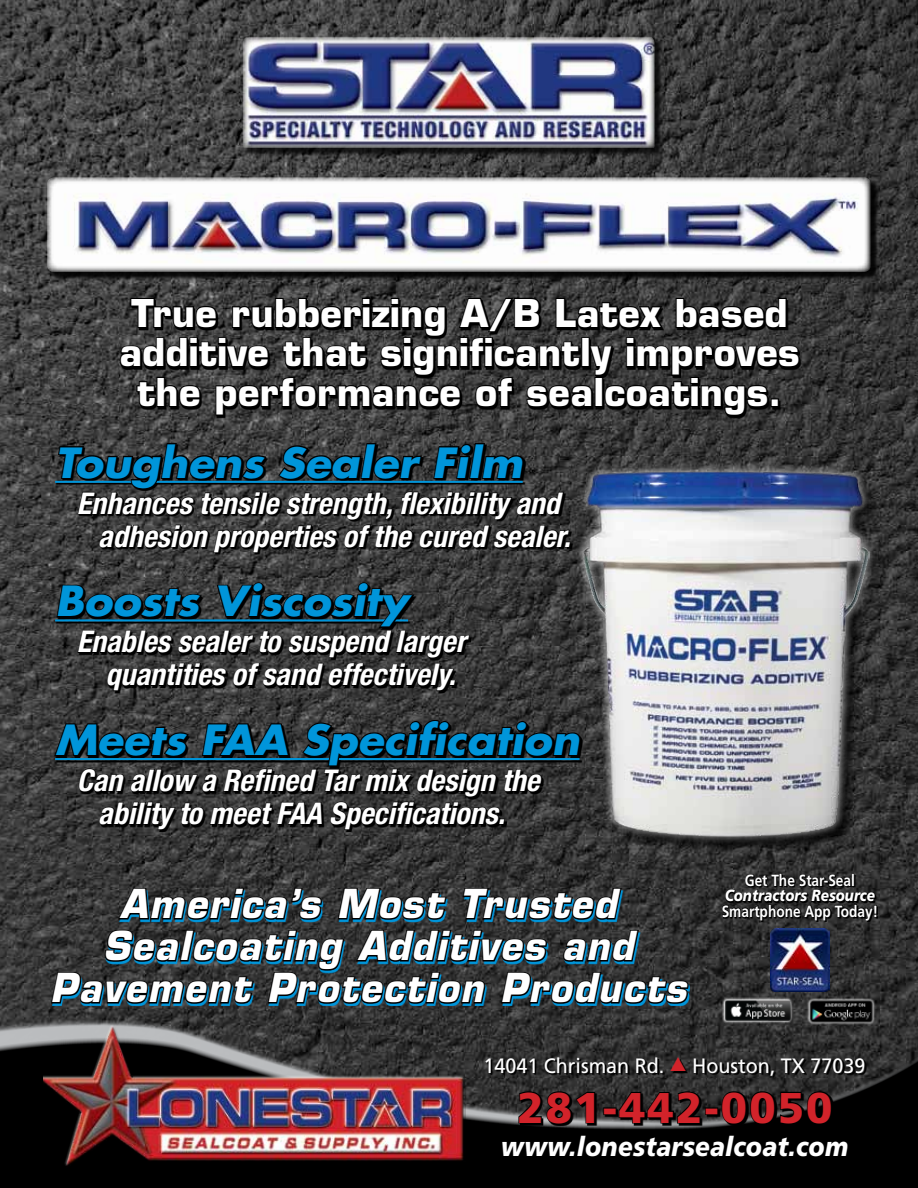
<style>
.page{position:relative;width:918px;height:1188px;background:#fff}
.page>*{position:absolute;margin:0;border:0;box-sizing:border-box;transform-origin:0 0}
.t1{font:900 42.9px "Frutiger";letter-spacing:.05em;color:#d2232a}
.t2{font:italic 700 40.5px "Futura";color:#0095da;scale:1.05 1}
.t3{font:italic 700 39px/42px "Eurostile";letter-spacing:.05em;color:#fff;text-align:center;scale:.95 1}
.t4{font:700 37.35px/39.6px "Eurostile";letter-spacing:.01em;color:#fff;text-align:center}
.t5{font:italic 700 condensed 30px/33px "Helvetica Neue";color:#fff}
.t6{font:italic 900 27px "Frutiger";letter-spacing:.01em;color:#fff;scale:.9 1}
.t7{font:20.85px "Frutiger";color:#fff;scale:.95 1}
.t8{font:700 16.2px "Frutiger";color:#fff;scale:.84 1}
.t9{font:italic 900 16.2px "Frutiger";color:#fff;scale:.84 1}
.s1{color:#d2232a}
</style>
<div class="page">
<img style="left:0;top:0;width:918px;height:1014px">
<svg style="left:0;top:1036px;width:918px;height:152px;background:#0d0d0d"></svg>
<svg style="left:849px;top:1059px;width:17px;height:18px"></svg>
<div style="left:245px;top:39px;width:417px;height:117px;background:#000;opacity:.75"></div>
<img style="left:243px;top:37px;width:412px;height:111px">
<div style="left:586px;top:474px;width:300px;height:380px;background:#000;opacity:.75"></div>
<div style="left:574px;top:462px;width:303px;height:383px;background:#fff;opacity:.75"></div>
<img style="left:583px;top:470px;width:287px;height:366px">
<div style="left:49px;top:179px;width:830px;height:101px;background:#000;opacity:.9"></div>
<img style="left:47px;top:177px;width:824px;height:95px">
<svg style="left:119px;top:288px;width:682px;height:129px;background:#202020"></svg>
<div style="left:771px;top:398px;width:8px;height:9px;border:2px solid #000"></div>
<svg style="left:56px;top:445px;width:527px;height:274px;background:#3a3a3a"></svg>
<hr style="left:55px;top:481px;width:468px;height:2px;background:#0095da">
<svg style="left:57px;top:442px;width:514px;height:111px;background:#202324"></svg>
<svg style="left:55px;top:581px;width:416px;height:111px;background:#212324"></svg>
<svg style="left:53px;top:719px;width:530px;height:130px;background:#212324"></svg>
<svg style="left:52px;top:890px;width:638px;height:38px;background:#34383a"></svg>
<svg style="left:116px;top:887px;width:208px;height:34px;background:#154054"></svg>
<svg style="left:336px;top:887px;width:112px;height:34px;background:#11455d"></svg>
<svg style="left:461px;top:887px;width:162px;height:34px;background:#144257"></svg>
<img style="left:50px;top:928px;width:799px;height:260px">
<img style="left:770px;top:928px;width:59px;height:63px">
<div style="left:807px;top:998px;width:69px;height:27px;background:#fff;opacity:.95"></div>
<img style="left:808px;top:998px;width:67px;height:25px">
<div style="left:722px;top:997px;width:71px;height:26px;background:#fff;opacity:.95"></div>
<img style="left:725px;top:998px;width:65px;height:23px">
<svg style="left:722px;top:874px;width:155px;height:47px;background:#191919"></svg>
<p class="t4" style="left:119px;top:293px;width:682px">True rubberizing A/B Latex based additive that significantly improves the performance of sealcoatings.</p>
<h2 class="t2" style="left:55px;top:436px;width:447px">Toughens Sealer Film</h2>
<p class="t5" style="left:98px;top:486px;width:474px;text-indent:-22px">Enhances tensile strength, flexibility and adhesion properties of the cured sealer.</p>
<h2 class="t2" style="left:55px;top:574px;width:338px">Boosts Viscosity</h2>
<p class="t5" style="left:106px;top:625px;width:362px;text-indent:-29px">Enables sealer to suspend larger quantities of sand effectively.</p>
<h2 class="t2" style="left:55px;top:713px;width:501px">Meets FAA Specification</h2>
<p class="t5" style="left:77px;top:763px;width:464px;text-align:center">Can allow a Refined Tar mix design the ability to meet FAA Specifications.</p>
<h3 class="t3" style="left:50px;top:883px;width:671px">America’s Most Trusted<br>Sealcoating Additives and<br>Pavement Protection Products</h3>
<p class="t8" style="left:745px;top:871px;width:133px">Get The Star-Seal</p>
<p class="t9" style="left:725px;top:886px;width:181px">Contractors Resource</p>
<p class="t8" style="left:722px;top:901px;width:188px">Smartphone App Today!</p>
<p class="t7" style="left:483px;top:1053px;width:404px">14041 Chrisman Rd. <span class="s1">▲</span> Houston, TX 77039</p>
<h1 class="t1" style="left:517px;top:1082px;width:317px">281-442-0050</h1>
<p class="t6" style="left:501px;top:1131px;width:387px">www.lonestarsealcoat.com</p>
</div>
